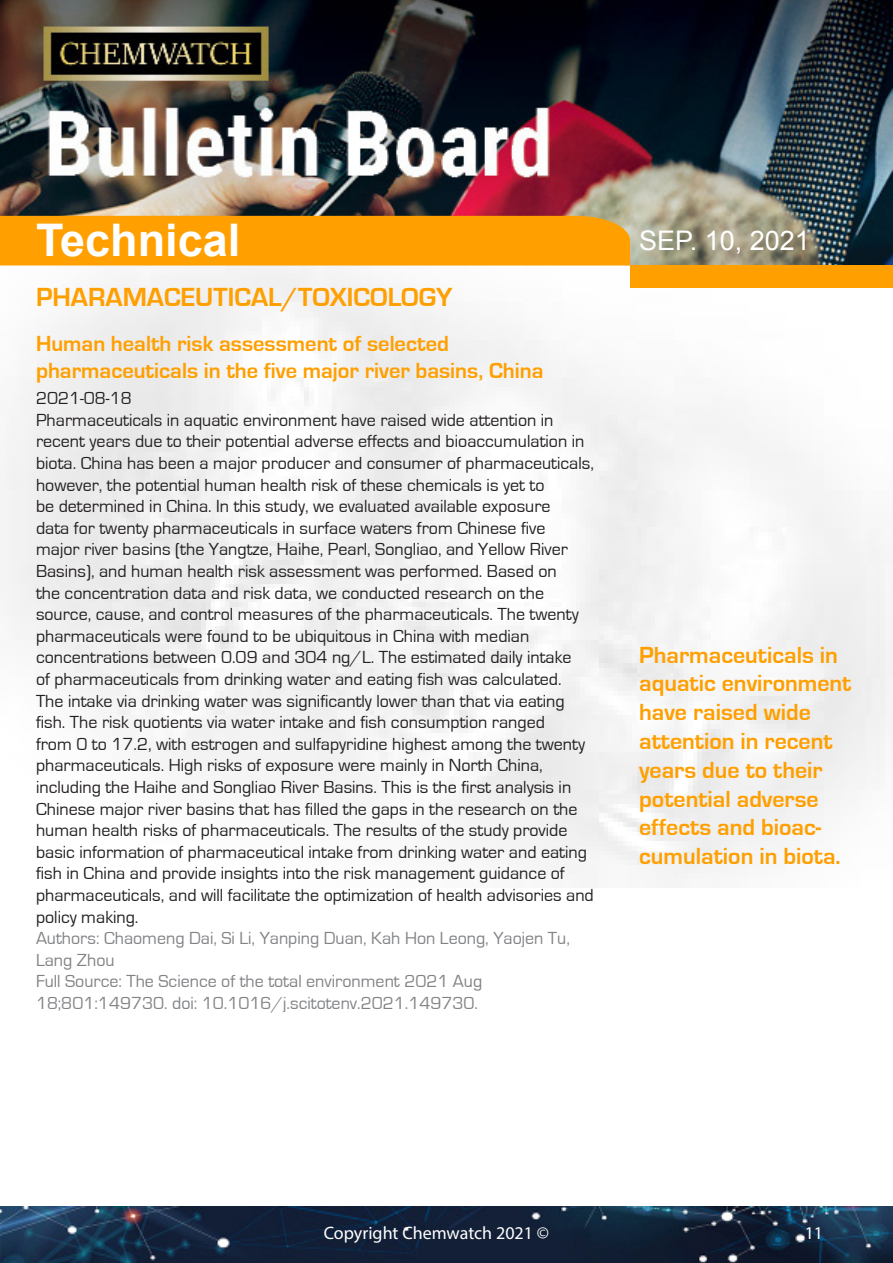
<style>
.page{position:relative;width:893px;height:1263px;background:#fff}
.page>*{position:absolute;margin:0;border:0;box-sizing:border-box;transform-origin:0 0}
.t1{font:700 45px "Arial";color:#fff}
.Header-region{font:700 27px "Eurostile";color:#ff9f00}
.t2{font:27px "Arial";color:#fff}
.Sidebar{font:700 24px/28.8px "Eurostile";color:#ff9f00}
.Header-article{font:700 22.5px/27px "Eurostile";color:#ff9f00}
.Bodytext{font:18px/21.6px "Eurostile";color:#231f20}
.Source-article{font:18px/21.6px "Eurostile";color:#808285}
.t3{font:18px "Myriad Pro";color:#fff}
.Date-article{font:18px "Eurostile";color:#231f20}
</style>
<div class="page">
<img style="left:0;top:0;width:893px;height:887px">
<div style="left:630px;top:265px;width:263px;height:23px;background:#ff9f00"></div>
<svg style="left:0;top:216px;width:630px;height:72px"></svg>
<img style="left:0;top:1207px;width:893px;height:56px">
<h1 class="t1" style="left:36px;top:211px;width:206px">Technical</h1>
<p class="Header-region" style="left:36px;top:282px;width:418px">PHARAMACEUTICAL/TOXICOLOGY</p>
<p class="Header-article" style="left:36px;top:330px;width:509px">Human health risk assessment of selected pharmaceuticals in the five major river basins, China</p>
<p class="Date-article" style="left:36px;top:388px;width:97px">2021-08-18</p>
<p class="Bodytext" style="left:36px;top:409px;width:559px">Pharmaceuticals in aquatic environment have raised wide attention in recent years due to their potential adverse effects and bioaccumulation in biota. China has been a major producer and consumer of pharmaceuticals, however, the potential human health risk of these chemicals is yet to<br>be determined in China. In this study, we evaluated available exposure<br>data for twenty pharmaceuticals in surface waters from Chinese five<br>major river basins (the Yangtze, Haihe, Pearl, Songliao, and Yellow River Basins), and human health risk assessment was performed. Based on<br>the concentration data and risk data, we conducted research on the source, cause, and control measures of the pharmaceuticals. The twenty pharmaceuticals were found to be ubiquitous in China with median concentrations between 0.09 and 304 ng/L. The estimated daily intake<br>of pharmaceuticals from drinking water and eating fish was calculated.<br>The intake via drinking water was significantly lower than that via eating fish. The risk quotients via water intake and fish consumption ranged<br>from 0 to 17.2, with estrogen and sulfapyridine highest among the twenty pharmaceuticals. High risks of exposure were mainly in North China, including the Haihe and Songliao River Basins. This is the first analysis in Chinese major river basins that has filled the gaps in the research on the human health risks of pharmaceuticals. The results of the study provide basic information of pharmaceutical intake from drinking water and eating fish in China and provide insights into the risk management guidance of pharmaceuticals, and will facilitate the optimization of health advisories and policy making.</p>
<p class="Source-article" style="left:36px;top:928px;width:535px">Authors: Chaomeng Dai, Si Li, Yanping Duan, Kah Hon Leong, Yaojen Tu,<br>Lang Zhou</p>
<p class="Source-article" style="left:36px;top:971px;width:448px">Full Source: The Science of the total environment 2021 Aug<br>18;801:149730. doi: 10.1016/j.scitotenv.2021.149730.</p>
<h2 class="t2" style="left:639px;top:222px;width:172px">Sep. 10, 2021</h2>
<p class="Sidebar" style="left:639px;top:641px;width:214px">Pharmaceuticals in aquatic environment have raised wide attention in recent years due to their potential adverse effects and bioac&shy;cumulation in biota.</p>
<p class="t3" style="left:324px;top:1222px;width:227px">Copyright Chemwatch 2021 ©</p>
<p class="t3" style="left:805px;top:1222px;width:20px">11</p>
</div>
